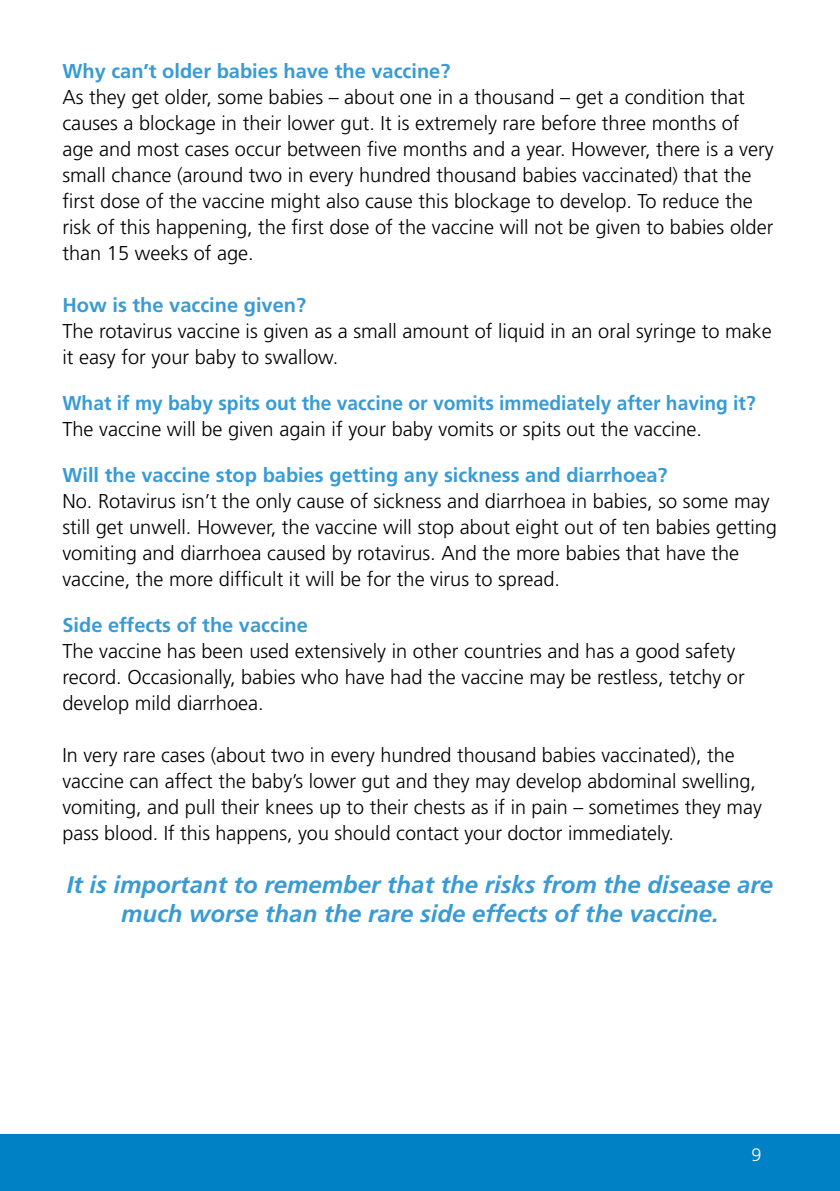
<style>
.page{position:relative;width:840px;height:1191px;background:#fff}
.page>*{position:absolute;margin:0;border:0;box-sizing:border-box;transform-origin:0 0}
.t1{font:italic 700 24px/28.8px "Frutiger";color:#399bd4;text-align:center}
.t2{font:300 20px/26px "Frutiger";color:#000}
.t3{font:700 20px "Frutiger";color:#399bd4}
.t4{font:700 20px "Frutiger";color:#399bd4;scale:.96 1}
.t5{font:300 18px "Frutiger";color:#fff}
</style>
<div class="page">
<div style="left:0;top:1134px;width:839px;height:57px;background:#0081c6"></div>
<p class="t3" style="left:62px;top:59px;width:389px">Why can’t older babies have the vaccine?</p>
<p class="t2" style="left:62px;top:84px;width:712px">As they get older, some babies – about one in a thousand – get a condition that causes a blockage in their lower gut. It is extremely rare before three months of age and most cases occur between five months and a year. However, there is a very small chance (around two in every hundred thousand babies vaccinated) that the first dose of the vaccine might also cause this blockage to develop. To reduce the risk of this happening, the first dose of the vaccine will not be given to babies older than 15 weeks of age.</p>
<p class="t3" style="left:62px;top:293px;width:245px">How is the vaccine given?</p>
<p class="t2" style="left:62px;top:318px;width:710px">The rotavirus vaccine is given as a small amount of liquid in an oral syringe to make it easy for your baby to swallow.</p>
<p class="t4" style="left:62px;top:391px;width:723px">What if my baby spits out the vaccine or vomits immediately after having it?</p>
<p class="t2" style="left:62px;top:416px;width:640px">The vaccine will be given again if your baby vomits or spits out the vaccine.</p>
<p class="t3" style="left:62px;top:463px;width:606px">Will the vaccine stop babies getting any sickness and diarrhoea?</p>
<p class="t2" style="left:62px;top:488px;width:715px">No. Rotavirus isn’t the only cause of sickness and diarrhoea in babies, so some may still get unwell. However, the vaccine will stop about eight out of ten babies getting vomiting and diarrhoea caused by rotavirus. And the more babies that have the vaccine, the more difficult it will be for the virus to spread.</p>
<p class="t3" style="left:62px;top:613px;width:247px">Side effects of the vaccine</p>
<p class="t2" style="left:62px;top:638px;width:683px">The vaccine has been used extensively in other countries and has a good safety record. Occasionally, babies who have had the vaccine may be restless, tetchy or develop mild diarrhoea.</p>
<p class="t2" style="left:62px;top:742px;width:700px">In very rare cases (about two in every hundred thousand babies vaccinated), the vaccine can affect the baby’s lower gut and they may develop abdominal swelling, vomiting, and pull their knees up to their chests as if in pain – sometimes they may pass blood. If this happens, you should contact your doctor immediately.</p>
<p class="t1" style="left:67px;top:870px;width:707px">It is important to remember that the risks from the disease are much worse than the rare side effects of the vaccine.</p>
<p class="t5" style="left:751px;top:1145px;width:12px">9</p>
</div>
